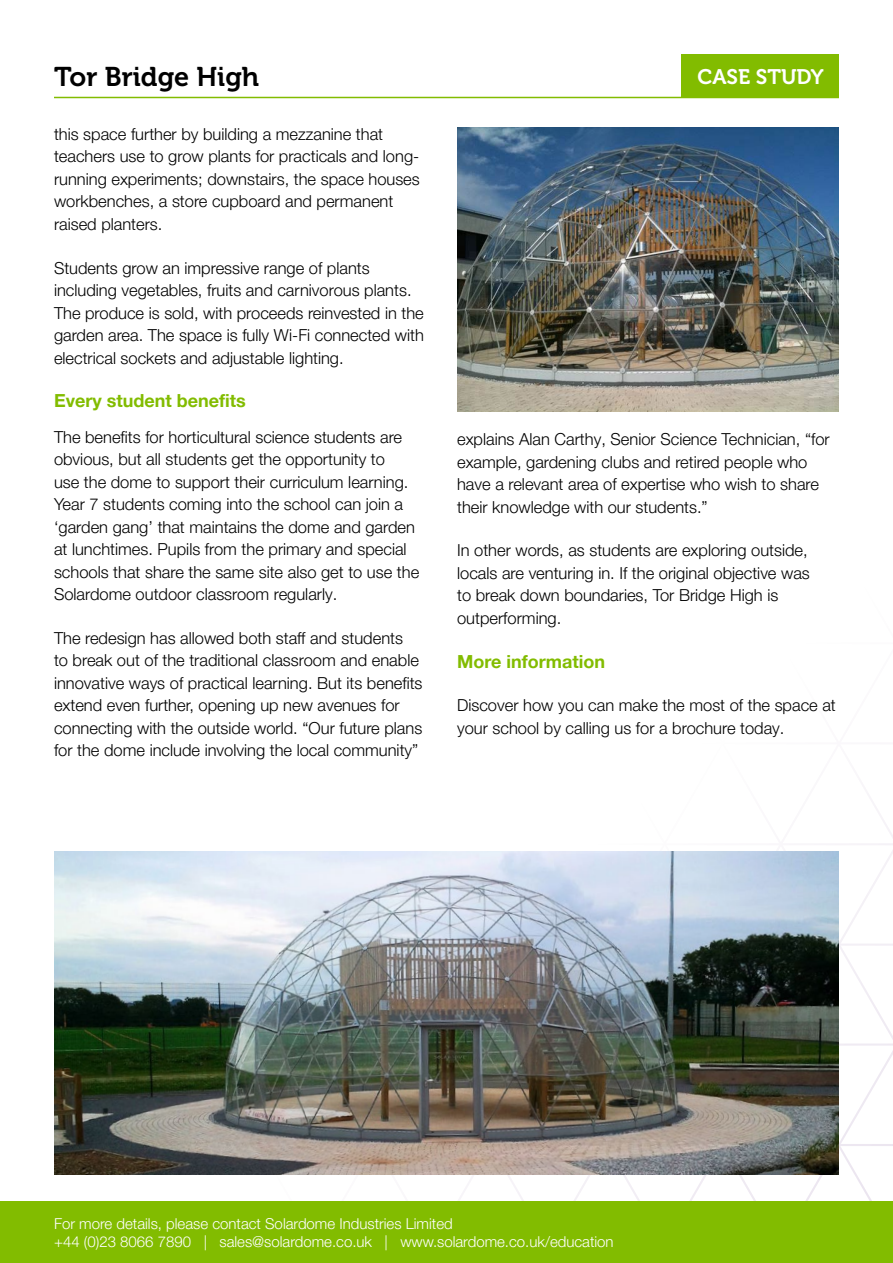
<style>
.page{position:relative;width:893px;height:1263px;background:#fff}
.page>*{position:absolute;margin:0;border:0;box-sizing:border-box;transform-origin:0 0}
.t1{font:27px "Museo 700";color:#000}
.t2{font:21px "Museo 700";color:#fff}
.t3{font:700 18px "Helvetica Neue LT Pro";color:#82bc00}
.t4{font:300 16.5px/22.5px "Helvetica Neue LT Pro";color:#000}
.t5{font:300 15px/18px "Helvetica Neue LT Pro";color:#fff}
</style>
<div class="page">
<hr style="left:257px;top:441px;width:636px;height:2px;background:#56227d">
<hr style="left:257px;top:541px;width:636px;height:2px;background:#56227d">
<hr style="left:257px;top:642px;width:636px;height:2px;background:#56227d">
<hr style="left:257px;top:742px;width:636px;height:2px;background:#56227d">
<hr style="left:257px;top:843px;width:636px;height:2px;background:#56227d">
<hr style="left:257px;top:943px;width:636px;height:3px;background:#56227d">
<hr style="left:257px;top:1043px;width:636px;height:3px;background:#56227d">
<hr style="left:257px;top:1144px;width:636px;height:2px;background:#56227d">
<div style="left:0;top:1201px;width:893px;height:62px;background:#82bc00"></div>
<hr style="left:54px;top:97px;width:785px;height:1px;background:#82bc00">
<div style="left:682px;top:54px;width:157px;height:43px;background:#82bc00"></div>
<img style="left:54px;top:851px;width:785px;height:324px">
<img style="left:457px;top:128px;width:382px;height:284px">
<h1 class="t1" style="left:54px;top:61px;width:207px">Tor Bridge High</h1>
<p class="t4" style="left:54px;top:122px;width:367px">this space further by building a mezzanine that teachers use to grow plants for practicals and long&shy;running experiments; downstairs, the space houses workbenches, a store cupboard and permanent raised planters.</p>
<p class="t4" style="left:54px;top:256px;width:371px">Students grow an impressive range of plants including vegetables, fruits and carnivorous plants.<br>The produce is sold, with proceeds reinvested in the garden area. The space is fully Wi-Fi connected with electrical sockets and adjustable lighting.</p>
<p class="t3" style="left:54px;top:390px;width:193px">Every student benefits</p>
<p class="t4" style="left:54px;top:425px;width:367px">The benefits for horticultural science students are obvious, but all students get the opportunity to<br>use the dome to support their curriculum learning.<br>Year 7 students coming into the school can join a ‘garden gang’ that maintains the dome and garden at lunchtimes. Pupils from the primary and special schools that share the same site also get to use the Solardome outdoor classroom regularly.</p>
<p class="t4" style="left:54px;top:626px;width:370px">The redesign has allowed both staff and students<br>to break out of the traditional classroom and enable innovative ways of practical learning. But its benefits extend even further, opening up new avenues for connecting with the outside world. “Our future plans for the dome include involving the local community”</p>
<p class="t2" style="left:697px;top:65px;width:128px">CASE STUDY</p>
<p class="t4" style="left:457px;top:428px;width:374px">explains Alan Carthy, Senior Science Technician, “for example, gardening clubs and retired people who have a relevant area of expertise who wish to share their knowledge with our students.”</p>
<p class="t4" style="left:457px;top:539px;width:354px">In other words, as students are exploring outside, locals are venturing in. If the original objective was to break down boundaries, Tor Bridge High is outperforming.</p>
<p class="t3" style="left:457px;top:650px;width:149px">More information</p>
<p class="t4" style="left:457px;top:694px;width:380px">Discover how you can make the most of the space at your school by calling us for a brochure today.</p>
<p class="t5" style="left:54px;top:1214px;width:561px">For more details, please contact Solardome Industries Limited<br>+44 (0)23 8066 7890 | sales@solardome.co.uk | www.solardome.co.uk/education</p>
</div>
